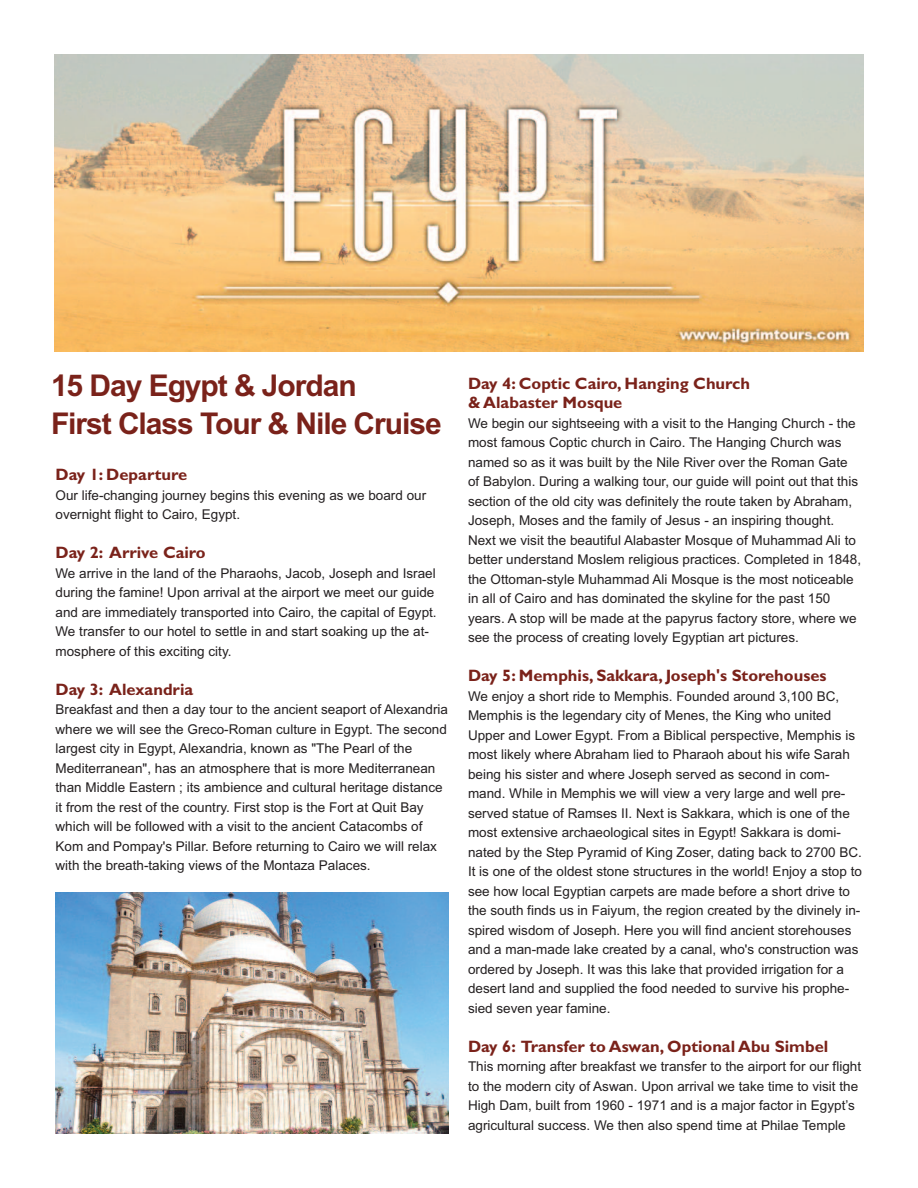
<style>
.page{position:relative;width:918px;height:1188px;background:#fff}
.page>*{position:absolute;margin:0;border:0;box-sizing:border-box;transform-origin:0 0}
.t1{font:700 30px/37.5px "Arial";letter-spacing:-.035em;color:#7a221a}
.t2{font:700 16.5px/19.5px "Gill Sans";color:#7a221a}
.t3{font:13.5px/19.5px "Arial";color:#231f20}
</style>
<div class="page">
<img style="left:54px;top:54px;width:810px;height:298px">
<img style="left:56px;top:892px;width:392px;height:242px">
<h1 class="t1" style="left:51px;top:367px;width:392px">15 Day Egypt &amp; Jordan<br>First Class Tour &amp; Nile Cruise</h1>
<p class="t2" style="left:56px;top:465px;width:133px">Day 1: Departure</p>
<p class="t3" style="left:56px;top:485px;width:372px">Our life-changing journey begins this evening as we board our overnight flight to Cairo, Egypt.</p>
<p class="t2" style="left:56px;top:543px;width:152px">Day 2: Arrive Cairo</p>
<p class="t3" style="left:56px;top:563px;width:383px">We arrive in the land of the Pharaohs, Jacob, Joseph and Israel during the famine! Upon arrival at the airport we meet our guide and are immediately transported into Cairo, the capital of Egypt.<br>We transfer to our hotel to settle in and start soaking up the at&shy;mosphere of this exciting city.</p>
<p class="t2" style="left:56px;top:679px;width:139px">Day 3: Alexandria</p>
<p class="t3" style="left:55px;top:700px;width:394px">Breakfast and then a day tour to the ancient seaport of Alexandria where we will see the Greco-Roman culture in Egypt. The second largest city in Egypt, Alexandria, known as "The Pearl of the Mediterranean", has an atmosphere that is more Mediterranean than Middle Eastern ; its ambience and cultural heritage distance it from the rest of the country. First stop is the Fort at Quit Bay which will be followed with a visit to the ancient Catacombs of Kom and Pompay's Pillar. Before returning to Cairo we will relax with the breath-taking views of the Montaza Palaces.</p>
<p class="t2" style="left:468px;top:373px;width:284px">Day 4: Coptic Cairo, Hanging Church &amp; Alabaster Mosque</p>
<p class="t3" style="left:468px;top:413px;width:395px">We begin our sightseeing with a visit to the Hanging Church - the most famous Coptic church in Cairo. The Hanging Church was named so as it was built by the Nile River over the Roman Gate of Babylon. During a walking tour, our guide will point out that this section of the old city was definitely the route taken by Abraham, Joseph, Moses and the family of Jesus - an inspiring thought.<br>Next we visit the beautiful Alabaster Mosque of Muhammad Ali to better understand Moslem religious practices. Completed in 1848, the Ottoman-style Muhammad Ali Mosque is the most noticeable in all of Cairo and has dominated the skyline for the past 150 years. A stop will be made at the papyrus factory store, where we see the process of creating lovely Egyptian art pictures.</p>
<p class="t2" style="left:468px;top:666px;width:360px">Day 5: Memphis, Sakkara, Joseph's Storehouses</p>
<p class="t3" style="left:468px;top:686px;width:395px">We enjoy a short ride to Memphis. Founded around 3,100 BC, Memphis is the legendary city of Menes, the King who united Upper and Lower Egypt. From a Biblical perspective, Memphis is most likely where Abraham lied to Pharaoh about his wife Sarah being his sister and where Joseph served as second in com&shy;mand. While in Memphis we will view a very large and well pre&shy;served statue of Ramses II. Next is Sakkara, which is one of the most extensive archaeological sites in Egypt! Sakkara is domi&shy;nated by the Step Pyramid of King Zoser, dating back to 2700 BC.<br>It is one of the oldest stone structures in the world! Enjoy a stop to see how local Egyptian carpets are made before a short drive to the south finds us in Faiyum, the region created by the divinely in&shy;spired wisdom of Joseph. Here you will find ancient storehouses and a man-made lake created by a canal, who's construction was ordered by Joseph. It was this lake that provided irrigation for a desert land and supplied the food needed to survive his prophe&shy;sied seven year famine.</p>
<p class="t2" style="left:468px;top:1036px;width:362px">Day 6: Transfer to Aswan, Optional Abu Simbel</p>
<p class="t3" style="left:468px;top:1057px;width:395px">This morning after breakfast we transfer to the airport for our flight to the modern city of Aswan. Upon arrival we take time to visit the High Dam, built from 1960 - 1971 and is a major factor in Egypt’s agricultural success. We then also spend time at Philae Temple</p>
</div>
